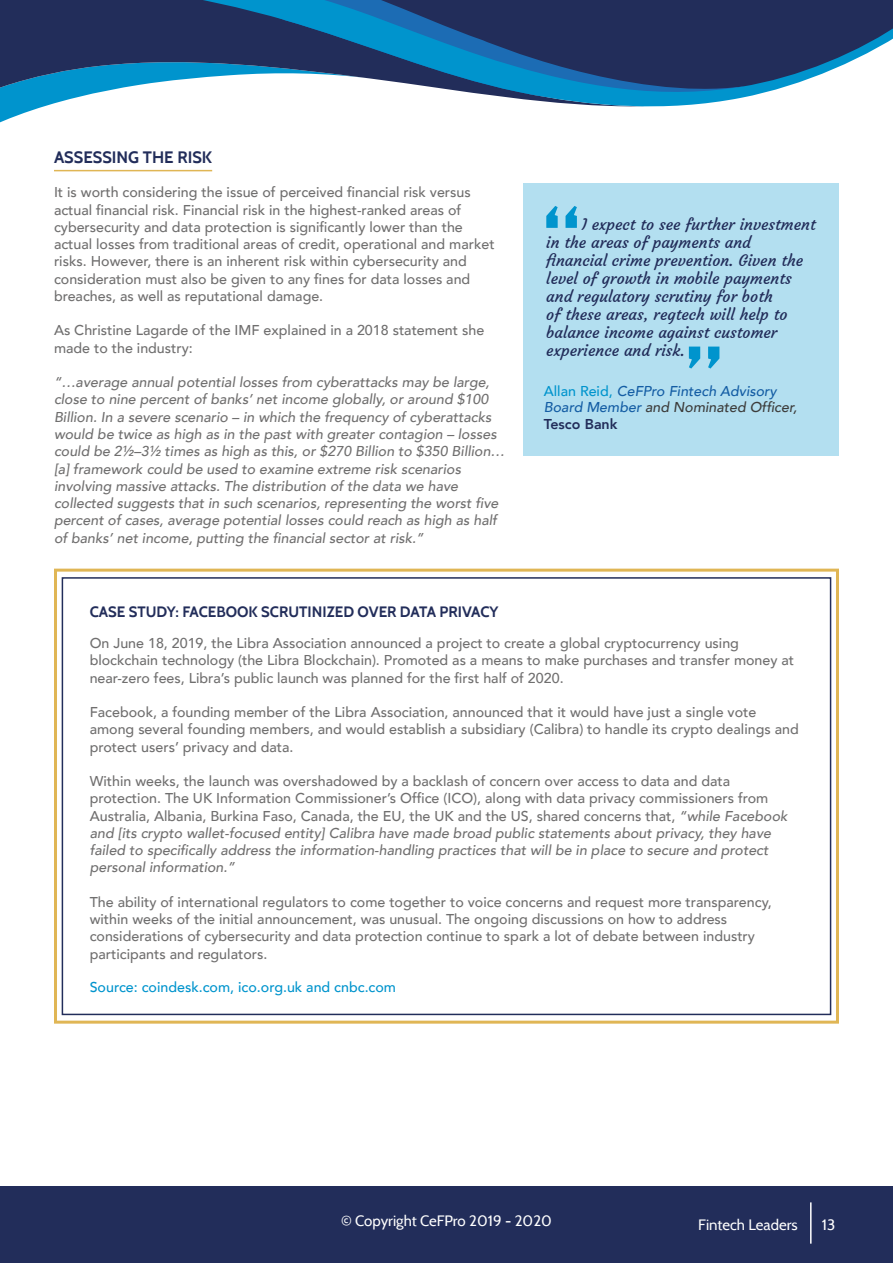
<style>
.page{position:relative;width:893px;height:1263px;background:#fff}
.page>*{position:absolute;margin:0;border:0;box-sizing:border-box;transform-origin:0 0}
.t1{font:700 16.5px "Cabin";color:#222d5a}
.t2{font:15.75px/18px "Courgette";color:#222d5a}
.t3{font:700 15px "Cabin";color:#222d5a}
.t4{font:15px "Cabin";color:#fff}
.t5{font:500 14.25px/17.2px "Avenir";color:#706f6f}
.t6{font:italic 500 14.25px/17.2px "Avenir";color:#706f6f}
.t7{font:italic 500 14.25px/16.5px "Avenir";color:#145da4}
.t8{font:500 14.25px "Avenir";color:#0094cd}
.s1{font-style:normal;color:#0094cd}
.s2{color:#3c3c3b}
.s3{font-weight:800;font-style:normal;color:#222d5a}
.s4{font-style:italic}
</style>
<div class="page">
<div style="left:0;top:1186px;width:893px;height:77px;background:#222d5a"></div>
<hr style="left:810px;top:1202px;width:2px;height:41px;background:#fff">
<svg style="left:54px;top:169px;width:159px;height:3px"></svg>
<svg style="left:0;top:0;width:893px;height:112px;fill:#222d5a"></svg>
<hr style="left:54px;top:170px;width:158px;height:1px;background:#e0b655">
<div style="left:523px;top:183px;width:316px;height:273px;background:#b3dff0"></div>
<svg style="left:546px;top:206px;width:31px;height:22px"></svg>
<svg style="left:689px;top:347px;width:30px;height:22px"></svg>
<div style="left:54px;top:569px;width:785px;height:455px;border:3px solid #e0b655"></div>
<div style="left:62px;top:577px;width:769px;height:438px;border:2px solid #222d5a"></div>
<p class="t1" style="left:54px;top:147px;width:160px">ASSESSING THE RISK</p>
<p class="t5" style="left:54px;top:183px;width:442px">It is worth considering the issue of perceived financial risk versus actual financial risk. Financial risk in the highest-ranked areas of cybersecurity and data protection is significantly lower than the actual losses from traditional areas of credit, operational and market risks. However, there is an inherent risk within cybersecurity and consideration must also be given to any fines for data losses and breaches, as well as reputational damage.</p>
<p class="t5" style="left:54px;top:321px;width:432px">As Christine Lagarde of the IMF explained in a 2018 statement she made to the industry:</p>
<p class="t6" style="left:54px;top:374px;width:452px">“…average annual potential losses from cyberattacks may be large, close to nine percent of banks’ net income globally, or around $100<br>Billion. In a severe scenario – in which the frequency of cyberattacks would be twice as high as in the past with greater contagion – losses could be 2½–3½ times as high as this, or $270 Billion to $350 Billion… [a] framework could be used to examine extreme risk scenarios involving massive attacks. The distribution of the data we have collected suggests that in such scenarios, representing the worst five percent of cases, average potential losses could reach as high as half of banks’ net income, putting the financial sector at risk.”</p>
<p class="t7" style="left:544px;top:383px;width:255px"><span class="s1">Allan Reid,</span> CeFPro Fintech Advisory<br>Board Member <span class="s2">and Nominated Officer,<br></span><span class="s3">Tesco Bank</span></p>
<p class="t2" style="left:546px;top:216px;width:271px;text-indent:35px">I expect to see further investment in the areas of payments and financial crime prevention. Given the level of growth in mobile payments and regulatory scrutiny for both<br>of these areas, regtech will help to balance income against customer experience and risk.</p>
<p class="t3" style="left:90px;top:602px;width:410px">CASE STUDY: FACEBOOK SCRUTINIZED OVER DATA PRIVACY</p>
<p class="t5" style="left:90px;top:634px;width:706px">On June 18, 2019, the Libra Association announced a project to create a global cryptocurrency using blockchain technology (the Libra Blockchain). Promoted as a means to make purchases and transfer money at near-zero fees, Libra’s public launch was planned for the first half of 2020.</p>
<p class="t5" style="left:90px;top:703px;width:710px">Facebook, a founding member of the Libra Association, announced that it would have just a single vote among several founding members, and would establish a subsidiary (Calibra) to handle its crypto dealings and protect users’ privacy and data.</p>
<p class="t5" style="left:90px;top:772px;width:699px">Within weeks, the launch was overshadowed by a backlash of concern over access to data and data protection. The UK Information Commissioner’s Office (ICO), along with data privacy commissioners from Australia, Albania, Burkina Faso, Canada, the EU, the UK and the US, shared concerns that, <span class="s4">“while Facebook and [its crypto wallet-focused entity] Calibra have made broad public statements about privacy, they have failed to specifically address the information-handling practices that will be in place to secure and protect personal information.”</span></p>
<p class="t5" style="left:90px;top:892px;width:683px">The ability of international regulators to come together to voice concerns and request more transparency, within weeks of the initial announcement, was unusual. The ongoing discussions on how to address considerations of cybersecurity and data protection continue to spark a lot of debate between industry participants and regulators.</p>
<p class="t8" style="left:90px;top:975px;width:308px">Source: coindesk.com, ico.org.uk and cnbc.com</p>
<p class="t4" style="left:341px;top:1212px;width:212px">© Copyright CeFPro 2019 - 2020</p>
<p class="t4" style="left:698px;top:1216px;width:101px">Fintech Leaders</p>
<p class="t4" style="left:822px;top:1215px;width:15px">13</p>
</div>
